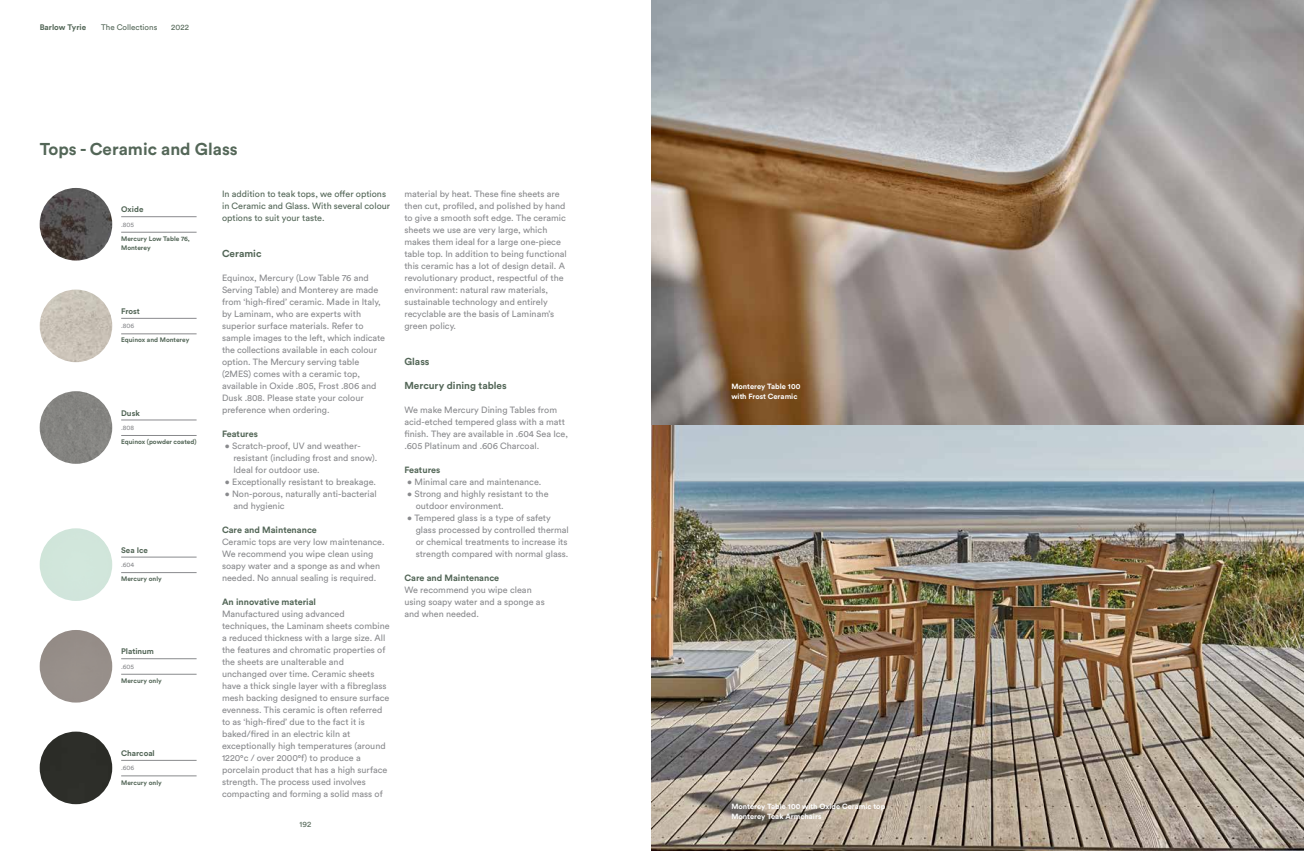
<style>
.page{position:relative;width:1304px;height:851px;background:#fff}
.page>*{position:absolute;margin:0;border:0;box-sizing:border-box;transform-origin:0 0}
.t1{font:700 17px "Circular Pro";color:#536657}
.t2{font:700 10px "Circular Pro";color:#536657}
.t3{font:9px/12px "Circular Pro";color:#898a8d}
.t4{font:9px/12px "Circular Pro";color:#536657}
.t5{font:700 9px "Circular Pro";color:#536657}
.t6{font:700 8px "Circular Pro";color:#536657}
.t7{font:8px "Circular Pro";color:#536657}
.t8{font:7.9px "Circular Pro";color:#536657}
.t9{font:700 7.5px/9.5px "Circular Pro";color:#fff}
.t10{font:700 6.5px/9.5px "Circular Pro";color:#536657}
.t11{font:6.5px "Circular Pro";letter-spacing:-.005em;color:#898a8d}
</style>
<div class="page">
<img style="left:652px;top:0;width:652px;height:850px">
<img style="left:40px;top:188px;width:72px;height:72px;border-radius:36px">
<div style="left:40px;top:391px;width:72px;height:72px;background:#858481;border-radius:36px"></div>
<div style="left:40px;top:528px;width:72px;height:73px;background:#d1e6db;border-radius:36px"></div>
<div style="left:40px;top:630px;width:72px;height:72px;background:#978f8a;border-radius:36px"></div>
<div style="left:40px;top:731px;width:72px;height:73px;background:#2d2e29;border-radius:36px"></div>
<img style="left:40px;top:289px;width:72px;height:73px;border-radius:36px">
<hr style="left:121px;top:216px;width:76px;height:1px;background:#898a8d">
<hr style="left:121px;top:232px;width:76px;height:1px;background:#898a8d">
<hr style="left:121px;top:318px;width:76px;height:1px;background:#898a8d">
<hr style="left:121px;top:333px;width:76px;height:1px;background:#898a8d">
<hr style="left:121px;top:420px;width:76px;height:1px;background:#898a8d">
<hr style="left:121px;top:435px;width:76px;height:1px;background:#898a8d">
<hr style="left:121px;top:557px;width:76px;height:1px;background:#898a8d">
<hr style="left:121px;top:572px;width:76px;height:1px;background:#898a8d">
<hr style="left:121px;top:658px;width:76px;height:1px;background:#898a8d">
<hr style="left:121px;top:674px;width:76px;height:1px;background:#898a8d">
<hr style="left:121px;top:760px;width:76px;height:1px;background:#898a8d">
<hr style="left:121px;top:775px;width:76px;height:1px;background:#898a8d">
<p class="t6" style="left:40px;top:22px;width:48px">Barlow Tyrie</p>
<p class="t7" style="left:101px;top:22px;width:58px">The Collections</p>
<p class="t7" style="left:171px;top:22px;width:19px">2022</p>
<h1 class="t1" style="left:40px;top:137px;width:199px">Tops - Ceramic and Glass</h1>
<p class="t4" style="left:222px;top:187px;width:170px">In addition to teak tops, we offer options in Ceramic and Glass. With several colour options to suit your taste.</p>
<p class="t2" style="left:222px;top:246px;width:41px">Ceramic</p>
<p class="t3" style="left:222px;top:271px;width:165px">Equinox, Mercury (Low Table 76 and Serving Table) and Monterey are made from ‘high-fired’ ceramic. Made in Italy, by Laminam, who are experts with superior surface materials. Refer to sample images to the left, which indicate the collections available in each colour option. The Mercury serving table (2MES) comes with a ceramic top, available in Oxide .805, Frost .806 and Dusk .808. Please state your colour preference when ordering.</p>
<p class="t5" style="left:222px;top:427px;width:37px">Features</p>
<p class="t3" style="left:233px;top:439px;width:145px;text-indent:-9px">• Scratch-proof, UV and weather&shy;resistant (including frost and snow).<br>Ideal for outdoor use.</p>
<p class="t3" style="left:225px;top:475px;width:153px">• Exceptionally resistant to breakage.</p>
<p class="t3" style="left:233px;top:487px;width:145px;text-indent:-9px">• Non-porous, naturally anti-bacterial and hygienic</p>
<p class="t5" style="left:222px;top:523px;width:96px">Care and Maintenance</p>
<p class="t3" style="left:222px;top:535px;width:164px">Ceramic tops are very low maintenance.<br>We recommend you wipe clean using soapy water and a sponge as and when needed. No annual sealing is required.</p>
<p class="t5" style="left:222px;top:595px;width:96px">An innovative material</p>
<p class="t3" style="left:222px;top:607px;width:169px">Manufactured using advanced techniques, the Laminam sheets combine a reduced thickness with a large size. All the features and chromatic properties of the sheets are unalterable and unchanged over time. Ceramic sheets have a thick single layer with a fibreglass mesh backing designed to ensure surface evenness. This ceramic is often referred to as ‘high-fired’ due to the fact it is baked/fired in an electric kiln at exceptionally high temperatures (around 1220°c / over 2000°f) to produce a porcelain product that has a high surface strength. The process used involves compacting and forming a solid mass of</p>
<p class="t6" style="left:121px;top:204px;width:24px">Oxide</p>
<p class="t11" style="left:121px;top:220px;width:14px">.805</p>
<p class="t10" style="left:121px;top:233px;width:70px">Mercury Low Table 76,<br>Monterey</p>
<p class="t6" style="left:121px;top:305px;width:20px">Frost</p>
<p class="t11" style="left:121px;top:321px;width:15px">.806</p>
<p class="t10" style="left:121px;top:335px;width:70px">Equinox and Monterey</p>
<p class="t6" style="left:121px;top:407px;width:20px">Dusk</p>
<p class="t11" style="left:121px;top:423px;width:14px">.808</p>
<p class="t10" style="left:121px;top:437px;width:77px">Equinox (powder coated)</p>
<p class="t6" style="left:121px;top:544px;width:28px">Sea Ice</p>
<p class="t11" style="left:121px;top:560px;width:15px">.604</p>
<p class="t10" style="left:121px;top:574px;width:42px">Mercury only</p>
<p class="t6" style="left:121px;top:646px;width:34px">Platinum</p>
<p class="t11" style="left:121px;top:662px;width:14px">.605</p>
<p class="t10" style="left:121px;top:675px;width:42px">Mercury only</p>
<p class="t6" style="left:121px;top:747px;width:35px">Charcoal</p>
<p class="t11" style="left:121px;top:763px;width:15px">.606</p>
<p class="t10" style="left:121px;top:777px;width:42px">Mercury only</p>
<p class="t8" style="left:300px;top:818px;width:13px">192</p>
<p class="t3" style="left:404px;top:187px;width:164px">material by heat. These fine sheets are then cut, profiled, and polished by hand to give a smooth soft edge. The ceramic sheets we use are very large, which makes them ideal for a large one-piece table top. In addition to being functional this ceramic has a lot of design detail. A revolutionary product, respectful of the environment: natural raw materials, sustainable technology and entirely recyclable are the basis of Laminam’s green policy.</p>
<p class="t2" style="left:404px;top:354px;width:27px">Glass</p>
<p class="t2" style="left:404px;top:378px;width:104px">Mercury dining tables</p>
<p class="t3" style="left:404px;top:403px;width:165px">We make Mercury Dining Tables from acid-etched tempered glass with a matt finish. They are available in .604 Sea Ice, .605 Platinum and .606 Charcoal.</p>
<p class="t5" style="left:404px;top:463px;width:37px">Features</p>
<p class="t3" style="left:407px;top:475px;width:136px">• Minimal care and maintenance.</p>
<p class="t3" style="left:416px;top:487px;width:134px;text-indent:-9px">• Strong and highly resistant to the outdoor environment.</p>
<p class="t3" style="left:416px;top:511px;width:155px;text-indent:-9px">• Tempered glass is a type of safety glass processed by controlled thermal or chemical treatments to increase its strength compared with normal glass.</p>
<p class="t5" style="left:404px;top:571px;width:96px">Care and Maintenance</p>
<p class="t3" style="left:404px;top:583px;width:142px">We recommend you wipe clean using soapy water and a sponge as and when needed.</p>
<p class="t9" style="left:731px;top:381px;width:70px">Monterey Table 100 with Frost Ceramic</p>
<p class="t9" style="left:731px;top:801px;width:155px">Monterey Table 100 with Oxide Ceramic top<br>Monterey Teak Armchairs</p>
</div>
